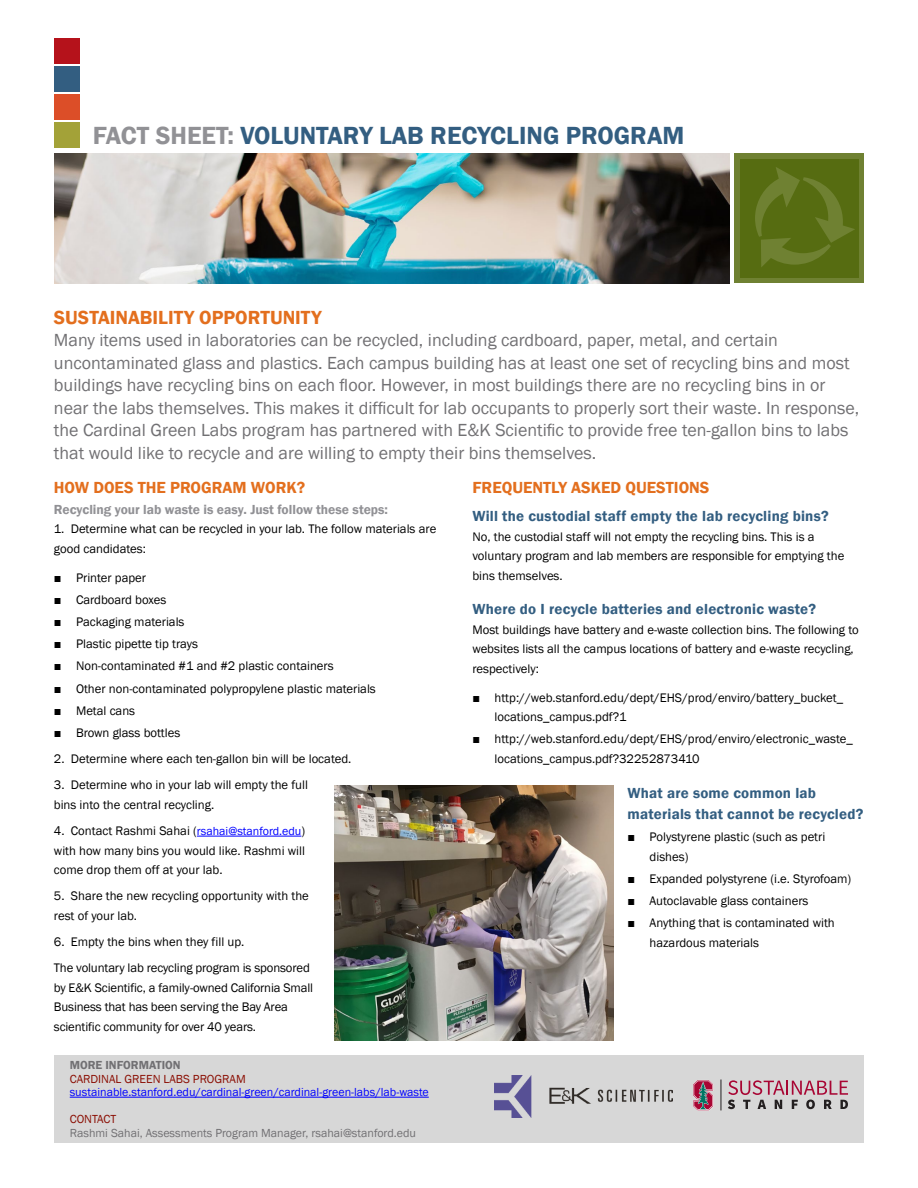
<style>
.page{position:relative;width:918px;height:1188px;background:#fff}
.page>*{position:absolute;margin:0;border:0;box-sizing:border-box;transform-origin:0 0}
.t1{font:600 25.5px "Franklin Gothic";color:#335e81}
.t2{font:600 19.5px "Franklin Gothic";color:#e36f1e}
.t3{font:18px/22.5px "Franklin Gothic";color:#717073}
.t4{font:600 16.5px "Franklin Gothic";color:#e36f1e}
.t5{font:600 15px/21px "Franklin Gothic";color:#335e81}
.t6{font:600 13.5px "Franklin Gothic";color:#919195}
.t7{font:12.75px/19.5px "Franklin Gothic";color:#000}
.t8{font:12px "Franklin Gothic";color:#00f}
.t9{font:12px "Franklin Gothic";color:#717073}
.t10{font:12px "Franklin Gothic";color:#8b0f04}
.t11{font:600 12px "Franklin Gothic";color:#717073}
.s1{color:#919195}
.s2{font-size:12px;color:#00f}
</style>
<div class="page">
<img style="left:54px;top:154px;width:676px;height:129px">
<div style="left:735px;top:154px;width:129px;height:129px;background:#6f8132"></div>
<div style="left:740px;top:159px;width:118px;height:118px;background:#566c11"></div>
<svg style="left:755px;top:167px;width:100px;height:100px"></svg>
<div style="left:54px;top:1055px;width:810px;height:88px;background:#d7d7d7"></div>
<svg style="left:728px;top:1080px;width:120px;height:29px"></svg>
<hr style="left:721px;top:1080px;width:1px;height:30px;background:#231f20">
<svg style="left:693px;top:1080px;width:20px;height:31px"></svg>
<hr style="left:70px;top:1097px;width:359px;height:1px;background:#00f">
<div style="left:54px;top:95px;width:26px;height:25px;background:#dc4e28"></div>
<div style="left:54px;top:39px;width:26px;height:25px;background:#b5121b"></div>
<div style="left:54px;top:67px;width:26px;height:25px;background:#335e81"></div>
<div style="left:54px;top:123px;width:26px;height:25px;background:#a3a238"></div>
<hr style="left:197px;top:836px;width:104px;height:1px;background:#00f">
<img style="left:334px;top:786px;width:280px;height:254px">
<img style="left:495px;top:1076px;width:177px;height:41px">
<h1 class="t1" style="left:93px;top:120px;width:593px"><span class="s1">fact sheet:</span> Voluntary Lab recycling program</h1>
<h2 class="t2" style="left:54px;top:305px;width:269px">Sustainability Opportunity</h2>
<p class="t3" style="left:54px;top:330px;width:807px">Many items used in laboratories can be recycled, including cardboard, paper, metal, and certain uncontaminated glass and plastics. Each campus building has at least one set of recycling bins and most buildings have recycling bins on each floor. However, in most buildings there are no recycling bins in or near the labs themselves. This makes it difficult for lab occupants to properly sort their waste. In response, the Cardinal Green Labs program has partnered with E&amp;K Scientific to provide free ten-gallon bins to labs that would like to recycle and are willing to empty their bins themselves.</p>
<p class="t4" style="left:54px;top:478px;width:253px">how does the program work?</p>
<p class="t6" style="left:54px;top:501px;width:336px">Recycling your lab waste is easy. Just follow these steps:</p>
<p class="t7" style="left:54px;top:519px;width:384px">1. Determine what can be recycled in your lab. The follow materials are good candidates:</p>
<p class="t7" style="left:54px;top:568px;width:94px">■ Printer paper</p>
<p class="t7" style="left:54px;top:590px;width:114px">■ Cardboard boxes</p>
<p class="t7" style="left:54px;top:612px;width:132px">■ Packaging materials</p>
<p class="t7" style="left:54px;top:634px;width:146px">■ Plastic pipette tip trays</p>
<p class="t7" style="left:54px;top:657px;width:281px">■ Non-contaminated #1 and #2 plastic containers</p>
<p class="t7" style="left:54px;top:679px;width:323px">■ Other non-contaminated polypropylene plastic materials</p>
<p class="t7" style="left:54px;top:701px;width:83px">■ Metal cans</p>
<p class="t7" style="left:54px;top:723px;width:128px">■ Brown glass bottles</p>
<p class="t7" style="left:54px;top:749px;width:299px">2. Determine where each ten-gallon bin will be located.</p>
<p class="t7" style="left:54px;top:776px;width:256px">3. Determine who in your lab will empty the full bins into the central recycling.</p>
<p class="t7" style="left:54px;top:821px;width:253px;text-align:justify">4. Contact Rashmi Sahai (<span class="s2">rsahai@stanford.edu</span>) with how many bins you would like. Rashmi will come drop them off at your lab.</p>
<p class="t7" style="left:54px;top:887px;width:257px">5. Share the new recycling opportunity with the rest of your lab.</p>
<p class="t7" style="left:54px;top:929px;width:258px;line-height:26.2px">6. Empty the bins when they fill up.<br>The voluntary lab recycling program is sponsored</p>
<p class="t7" style="left:54px;top:978px;width:261px">by E&amp;K Scientific, a family-owned California Small<br>Business that has been serving the Bay Area scientific community for over 40 years.</p>
<p class="t11" style="left:70px;top:1058px;width:9px">MORE</p>
<p class="t11" style="left:105px;top:1058px;width:8px">INFORMATION</p>
<p class="t10" style="left:70px;top:1071px;width:177px">Cardinal Green Labs Prog ram</p>
<p class="t8" style="left:70px;top:1085px;width:361px">sustainable.stanford.edu/cardinal-green/cardinal-green-labs/lab-waste</p>
<p class="t10" style="left:70px;top:1112px;width:48px">Contact</p>
<p class="t9" style="left:70px;top:1125px;width:348px">Rashmi Sahai, Assessments Program Manager, rsahai@stanford.edu</p>
<p class="t4" style="left:472px;top:478px;width:239px">Frequently Asked Questions</p>
<p class="t5" style="left:472px;top:506px;width:358px">Will the custodial staff empty the lab recycling bins?</p>
<p class="t7" style="left:472px;top:527px;width:374px">No, the custodial staff will not empty the recycling bins. This is a voluntary program and lab members are responsible for emptying the bins themselves.</p>
<p class="t5" style="left:472px;top:599px;width:345px">Where do I recycle batteries and electronic waste?</p>
<p class="t7" style="left:472px;top:620px;width:388px">Most buildings have battery and e-waste collection bins. The following to websites lists all the campus locations of battery and e-waste recycling, respectively:</p>
<p class="t7" style="left:495px;top:688px;width:350px;text-indent:-22px">■ http://web.stanford.edu/dept/EHS/prod/enviro/battery_bucket_ locations_campus.pdf?1</p>
<p class="t7" style="left:495px;top:730px;width:360px;text-indent:-22px">■ http://web.stanford.edu/dept/EHS/prod/enviro/electronic_waste_ locations_campus.pdf?32252873410</p>
<p class="t5" style="left:627px;top:783px;width:237px">What are some common lab materials that cannot be recycled?</p>
<p class="t7" style="left:650px;top:827px;width:177px;text-indent:-22px">■ Polystyrene plastic (such as petri dishes)</p>
<p class="t7" style="left:627px;top:869px;width:225px">■ Expanded polystyrene (i.e. Styrofoam)</p>
<p class="t7" style="left:627px;top:891px;width:183px">■ Autoclavable glass containers</p>
<p class="t7" style="left:650px;top:913px;width:187px;text-indent:-22px">■ Anything that is contaminated with hazardous materials</p>
</div>
